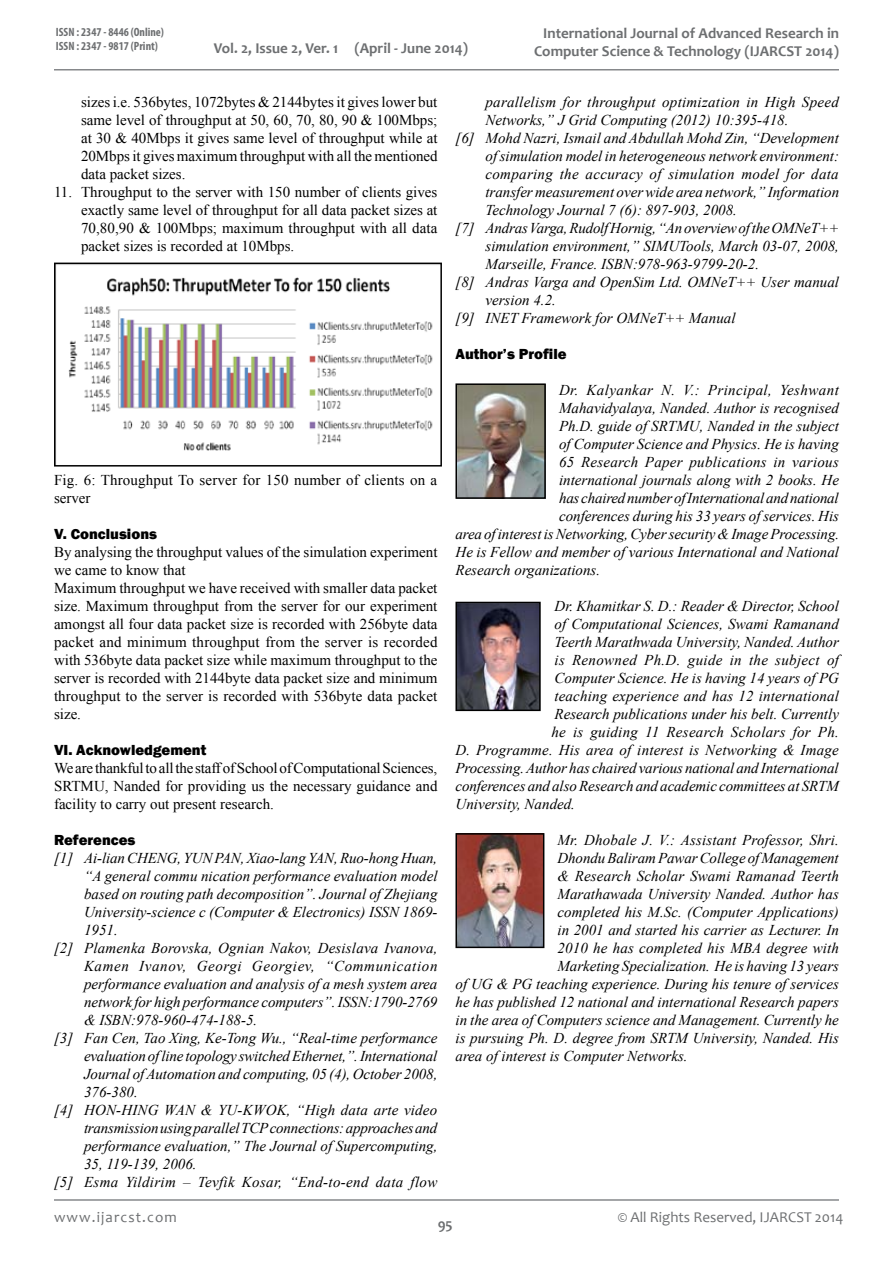
<style>
.page{position:relative;width:893px;height:1263px;background:#fff}
.page>*{position:absolute;margin:0;border:0;box-sizing:border-box;transform-origin:0 0}
.t1{font:italic 15px "Times New Roman";color:#000}
.t2{font:15px/18px "Times New Roman";color:#000;text-align:justify}
.t3{font:italic 15px "Times New Roman";letter-spacing:.02em;color:#000}
.t4{font:700 15px/18px "Candara";color:#6d6f71;text-align:right}
.t5{font:italic 15px "Times New Roman";letter-spacing:.025em;color:#000}
.t6{font:800 15px "Franklin Gothic";color:#000}
.t7{font:italic 15px "Times New Roman";letter-spacing:.04em;color:#000}
.t8{font:15px "Candara";color:#6d6f71}
.t9{font:15px "Candara";letter-spacing:.075em;color:#6d6f71}
.t10{font:700 condensed 12px/14.4px "Myriad Pro";color:#6d6f71}
</style>
<div class="page">
<hr style="left:54px;top:69px;width:785px;height:2px;background:#86888b">
<hr style="left:54px;top:1199px;width:785px;height:2px;background:#86888b">
<img style="left:68px;top:277px;width:365px;height:174px">
<div style="left:54px;top:263px;width:388px;height:204px;border:2px solid #000"></div>
<img style="left:458px;top:386px;width:85px;height:110px">
<div style="left:455px;top:383px;width:91px;height:116px;border:2px solid #000"></div>
<img style="left:458px;top:605px;width:80px;height:103px">
<div style="left:455px;top:602px;width:86px;height:109px;border:2px solid #000"></div>
<img style="left:458px;top:836px;width:83px;height:109px">
<div style="left:455px;top:833px;width:89px;height:115px;border:2px solid #000"></div>
<p class="t4" style="left:534px;top:24px;width:306px">International Journal of Advanced Research in<br>Computer Science &amp; Technology (IJARCST 2014)</p>
<p class="t10" style="left:56px;top:25px;width:110px">ISSN : 2347 - 8446 (Online)<br>ISSN : 2347 - 9817 (Print)</p>
<p class="t4" style="left:214px;top:39px;width:256px">Vol. 2, Issue 2, Ver. 1 (April - June 2014)</p>
<p class="t2" style="left:81px;top:92px;width:358px">sizes i.e. 536bytes, 1072bytes &amp; 2144bytes it gives lower but same level of throughput at 50, 60, 70, 80, 90 &amp; 100Mbps; at 30 &amp; 40Mbps it gives same level of throughput while at 20Mbps it gives maximum throughput with all the mentioned data packet sizes.</p>
<p class="t2" style="left:81px;top:182px;width:358px;text-indent:-27px">11. Throughput to the server with 150 number of clients gives exactly same level of throughput for all data packet sizes at 70,80,90 &amp; 100Mbps; maximum throughput with all data packet sizes is recorded at 10Mbps.</p>
<p class="t1" style="left:485px;top:91px;width:355px">parallelism for throughput optimization in High Speed</p>
<p class="t1" style="left:485px;top:109px;width:304px">Networks,” J Grid Computing (2012) 10:395-418.</p>
<p class="t1" style="left:455px;top:127px;width:385px">[6] Mohd Nazri, Ismail and Abdullah Mohd Zin, “Development</p>
<p class="t1" style="left:485px;top:145px;width:355px">of simulation model in heterogeneous network environment:</p>
<p class="t3" style="left:485px;top:163px;width:355px">comparing the accuracy of simulation model for data</p>
<p class="t1" style="left:485px;top:181px;width:355px">transfer measurement over wide area network,” Information</p>
<p class="t1" style="left:485px;top:199px;width:253px">Technology Journal 7 (6): 897-903, 2008.</p>
<p class="t1" style="left:455px;top:217px;width:385px">[7] Andras Varga, Rudolf Hornig, “An overview of the OMNeT++</p>
<p class="t1" style="left:485px;top:235px;width:355px">simulation environment,” SIMUTools, March 03-07, 2008,</p>
<p class="t1" style="left:485px;top:253px;width:275px">Marseille, France. ISBN:978-963-9799-20-2.</p>
<p class="t1" style="left:455px;top:271px;width:385px">[8] Andras Varga and OpenSim Ltd. OMNeT++ User manual</p>
<p class="t1" style="left:485px;top:289px;width:72px">version 4.2.</p>
<p class="t1" style="left:455px;top:307px;width:281px">[9] INET Framework for OMNeT++ Manual</p>
<p class="t6" style="left:455px;top:344px;width:113px">Author’s Profile</p>
<p class="t5" style="left:559px;top:379px;width:281px">Dr. Kalyankar N. V.: Principal, Yeshwant</p>
<p class="t1" style="left:559px;top:397px;width:281px">Mahavidyalaya, Nanded. Author is recognised</p>
<p class="t1" style="left:559px;top:415px;width:281px">Ph.D. guide of SRTMU, Nanded in the subject</p>
<p class="t1" style="left:559px;top:433px;width:281px">of Computer Science and Physics. He is having</p>
<p class="t3" style="left:559px;top:451px;width:281px">65 Research Paper publications in various</p>
<p class="t1" style="left:559px;top:469px;width:281px">international journals along with 2 books. He</p>
<p class="t1" style="left:559px;top:487px;width:281px">has chaired number of International and national</p>
<p class="t1" style="left:559px;top:505px;width:281px">conferences during his 33 years of services. His</p>
<p class="t1" style="left:455px;top:523px;width:385px">area of interest is Networking, Cyber security &amp; Image Processing.</p>
<p class="t1" style="left:455px;top:541px;width:385px">He is Fellow and member of various International and National</p>
<p class="t1" style="left:455px;top:559px;width:146px">Research organizations.</p>
<p class="t1" style="left:554px;top:595px;width:286px">Dr. Khamitkar S. D.: Reader &amp; Director, School</p>
<p class="t1" style="left:554px;top:613px;width:286px">of Computational Sciences, Swami Ramanand</p>
<p class="t1" style="left:554px;top:631px;width:286px">Teerth Marathwada University, Nanded. Author</p>
<p class="t5" style="left:554px;top:649px;width:286px">is Renowned Ph.D. guide in the subject of</p>
<p class="t1" style="left:554px;top:667px;width:286px">Computer Science. He is having 14 years of PG</p>
<p class="t1" style="left:554px;top:685px;width:286px">teaching experience and has 12 international</p>
<p class="t1" style="left:554px;top:703px;width:286px">Research publications under his belt. Currently</p>
<p class="t3" style="left:551px;top:721px;width:289px">he is guiding 11 Research Scholars for Ph.</p>
<p class="t1" style="left:455px;top:739px;width:385px">D. Programme. His area of interest is Networking &amp; Image</p>
<p class="t1" style="left:455px;top:757px;width:385px">Processing. Author has chaired various national and International</p>
<p class="t1" style="left:455px;top:775px;width:385px">conferences and also Research and academic committees at SRTM</p>
<p class="t1" style="left:455px;top:793px;width:121px">University, Nanded.</p>
<p class="t1" style="left:557px;top:829px;width:283px">Mr. Dhobale J. V.: Assistant Professor, Shri.</p>
<p class="t1" style="left:557px;top:847px;width:283px">Dhondu Baliram Pawar College of Management</p>
<p class="t1" style="left:557px;top:865px;width:283px">&amp; Research Scholar Swami Ramanad Teerth</p>
<p class="t1" style="left:557px;top:883px;width:283px">Marathawada University Nanded. Author has</p>
<p class="t1" style="left:557px;top:901px;width:283px">completed his M.Sc. (Computer Applications)</p>
<p class="t1" style="left:557px;top:919px;width:283px">in 2001 and started his carrier as Lecturer. In</p>
<p class="t1" style="left:557px;top:937px;width:283px">2010 he has completed his MBA degree with</p>
<p class="t1" style="left:557px;top:955px;width:283px">Marketing Specialization. He is having 13 years</p>
<p class="t1" style="left:455px;top:973px;width:385px">of UG &amp; PG teaching experience. During his tenure of services</p>
<p class="t1" style="left:455px;top:991px;width:385px">he has published 12 national and international Research papers</p>
<p class="t1" style="left:455px;top:1009px;width:385px">in the area of Computers science and Management. Currently he</p>
<p class="t1" style="left:455px;top:1027px;width:385px">is pursuing Ph. D. degree from SRTM University, Nanded. His</p>
<p class="t1" style="left:455px;top:1045px;width:234px">area of interest is Computer Networks.</p>
<p class="t2" style="left:54px;top:470px;width:385px">Fig. 6: Throughput To server for 150 number of clients on a server</p>
<p class="t6" style="left:54px;top:524px;width:105px">V. Conclusions</p>
<p class="t2" style="left:54px;top:542px;width:385px;text-align:left">By analysing the throughput values of the simulation experiment we came to know that<br>Maximum throughput we have received with smaller data packet size. Maximum throughput from the server for our experiment amongst all four data packet size is recorded with 256byte data packet and minimum throughput from the server is recorded with 536byte data packet size while maximum throughput to the server is recorded with 2144byte data packet size and minimum throughput to the server is recorded with 536byte data packet size.</p>
<p class="t6" style="left:54px;top:740px;width:154px">VI. Acknowledgement</p>
<p class="t2" style="left:54px;top:758px;width:385px">We are thankful to all the staff of School of Computational Sciences, SRTMU, Nanded for providing us the necessary guidance and facility to carry out present research.</p>
<p class="t6" style="left:54px;top:830px;width:83px">References</p>
<p class="t1" style="left:54px;top:847px;width:385px">[1] Ai-lian CHENG, YUN PAN, Xiao-lang YAN, Ruo-hong Huan,</p>
<p class="t1" style="left:84px;top:865px;width:355px">“A general commu nication performance evaluation model</p>
<p class="t1" style="left:84px;top:883px;width:355px">based on routing path decomposition”. Journal of Zhejiang</p>
<p class="t1" style="left:84px;top:901px;width:355px">University-science c (Computer &amp; Electronics) ISSN 1869-</p>
<p class="t1" style="left:84px;top:919px;width:35px">1951.</p>
<p class="t1" style="left:54px;top:937px;width:385px">[2] Plamenka Borovska, Ognian Nakov, Desislava Ivanova,</p>
<p class="t7" style="left:84px;top:955px;width:355px">Kamen Ivanov, Georgi Georgiev, “Communication</p>
<p class="t1" style="left:84px;top:973px;width:355px">performance evaluation and analysis of a mesh system area</p>
<p class="t1" style="left:84px;top:991px;width:355px">network for high performance computers”. ISSN:1790-2769</p>
<p class="t1" style="left:84px;top:1009px;width:175px">&amp; ISBN:978-960-474-188-5.</p>
<p class="t1" style="left:54px;top:1027px;width:385px">[3] Fan Cen, Tao Xing, Ke-Tong Wu., “Real-time performance</p>
<p class="t1" style="left:84px;top:1045px;width:355px">evaluation of line topology switched Ethernet,”. International</p>
<p class="t1" style="left:84px;top:1063px;width:355px">Journal of Automation and computing, 05 (4), October 2008,</p>
<p class="t1" style="left:84px;top:1081px;width:55px">376-380.</p>
<p class="t1" style="left:54px;top:1099px;width:385px">[4] HON-HING WAN &amp; YU-KWOK, “High data arte video</p>
<p class="t1" style="left:84px;top:1117px;width:355px">transmission using parallel TCP connections: approaches and</p>
<p class="t1" style="left:84px;top:1135px;width:355px">performance evaluation,” The Journal of Supercomputing,</p>
<p class="t1" style="left:84px;top:1153px;width:114px">35, 119-139, 2006.</p>
<p class="t3" style="left:54px;top:1171px;width:385px">[5] Esma Yildirim – Tevfik Kosar, “End-to-end data flow</p>
<p class="t9" style="left:54px;top:1207px;width:124px">www.ijarcst.com</p>
<p class="t4" style="left:438px;top:1215px;width:17px">95</p>
<p class="t8" style="left:618px;top:1207px;width:227px">© All Rights Reserved, IJARCST 2014</p>
</div>
